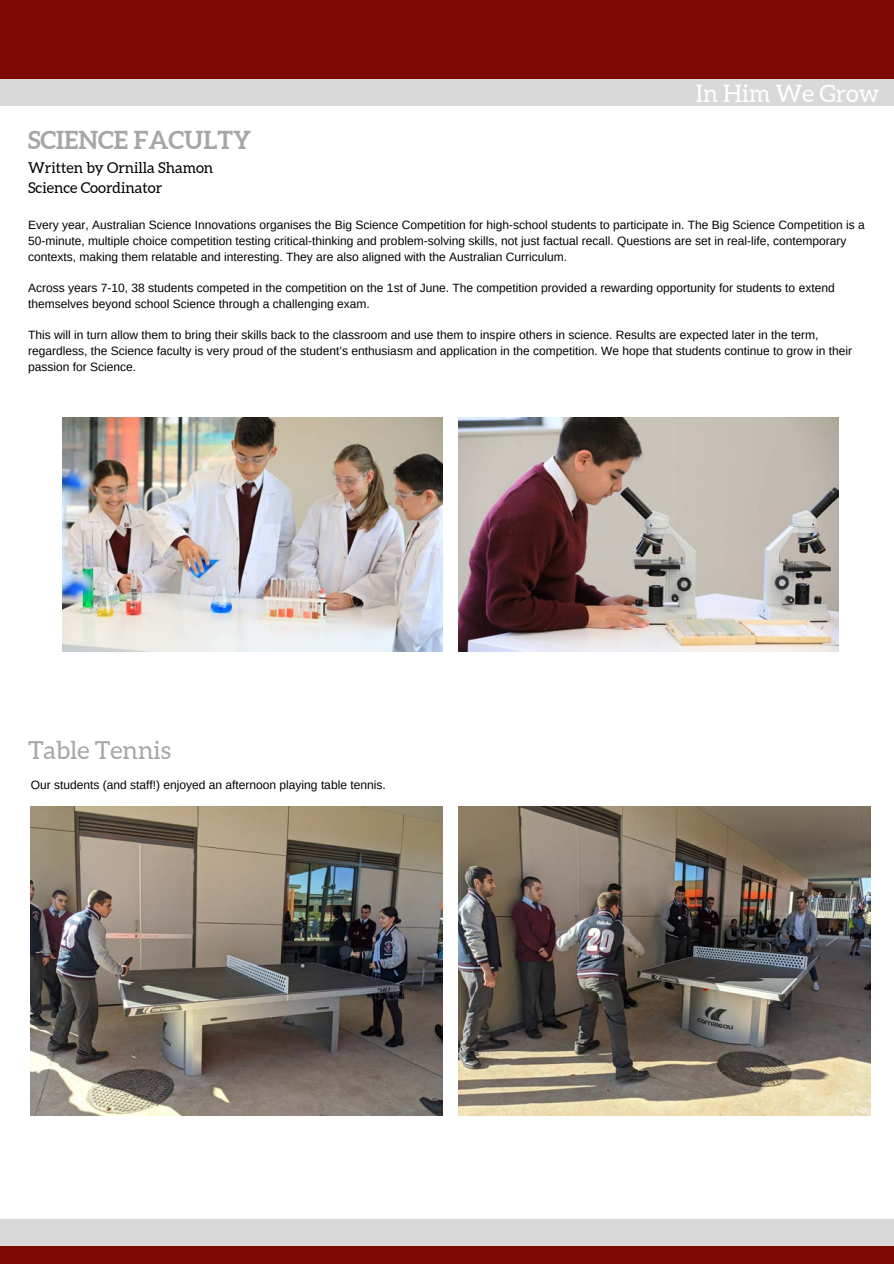
<style>
.page{position:relative;width:894px;height:1264px;background:#fff}
.page>*{position:absolute;margin:0;border:0;box-sizing:border-box;transform-origin:0 0}
.t1{font:700 24.75px "Aleo";color:#a6a6a6}
.t2{font:24.75px "Aleo";color:#a6a6a6}
.t3{font:24px "Aleo";color:#fff}
.t4{font:15px/20px "Aleo";color:#000}
.t5{font:12px/15.8px "Arimo";color:#000}
</style>
<div class="page">
<div style="left:0;top:0;width:893px;height:1263px;background:#7d0a03"></div>
<div style="left:0;top:93px;width:893px;height:1139px;background:#fff"></div>
<div style="left:0;top:1219px;width:893px;height:27px;background:#d9d9d9"></div>
<div style="left:0;top:79px;width:893px;height:27px;background:#d9d9d9"></div>
<img style="left:62px;top:417px;width:380px;height:234px">
<img style="left:458px;top:417px;width:380px;height:234px">
<img style="left:31px;top:806px;width:411px;height:309px">
<img style="left:458px;top:806px;width:411px;height:309px">
<h1 class="t1" style="left:28px;top:126px;width:225px">SCIENCE FACULTY</h1>
<p class="t4" style="left:28px;top:158px;width:187px">Written by Ornilla Shamon<br>Science Coordinator</p>
<h2 class="t3" style="left:695px;top:80px;width:185px">In Him We Grow</h2>
<p class="t5" style="left:28px;top:217px;width:837px">Every year, Australian Science Innovations organises the Big Science Competition for high-school students to participate in. The Big Science Competition is a<br>50-minute, multiple choice competition testing critical-thinking and problem-solving skills, not just factual recall. Questions are set in real-life, contemporary contexts, making them relatable and interesting. They are also aligned with the Australian Curriculum.</p>
<p class="t5" style="left:28px;top:280px;width:808px">Across years 7-10, 38 students competed in the competition on the 1st of June. The competition provided a rewarding opportunity for students to extend themselves beyond school Science through a challenging exam.</p>
<p class="t5" style="left:28px;top:327px;width:825px">This will in turn allow them to bring their skills back to the classroom and use them to inspire others in science. Results are expected later in the term, regardless, the Science faculty is very proud of the student’s enthusiasm and application in the competition. We hope that students continue to grow in their passion for Science.</p>
<h1 class="t2" style="left:28px;top:736px;width:144px">Table Tennis</h1>
<p class="t5" style="left:31px;top:776px;width:356px">Our students (and staff!) enjoyed an afternoon playing table tennis.</p>
</div>
